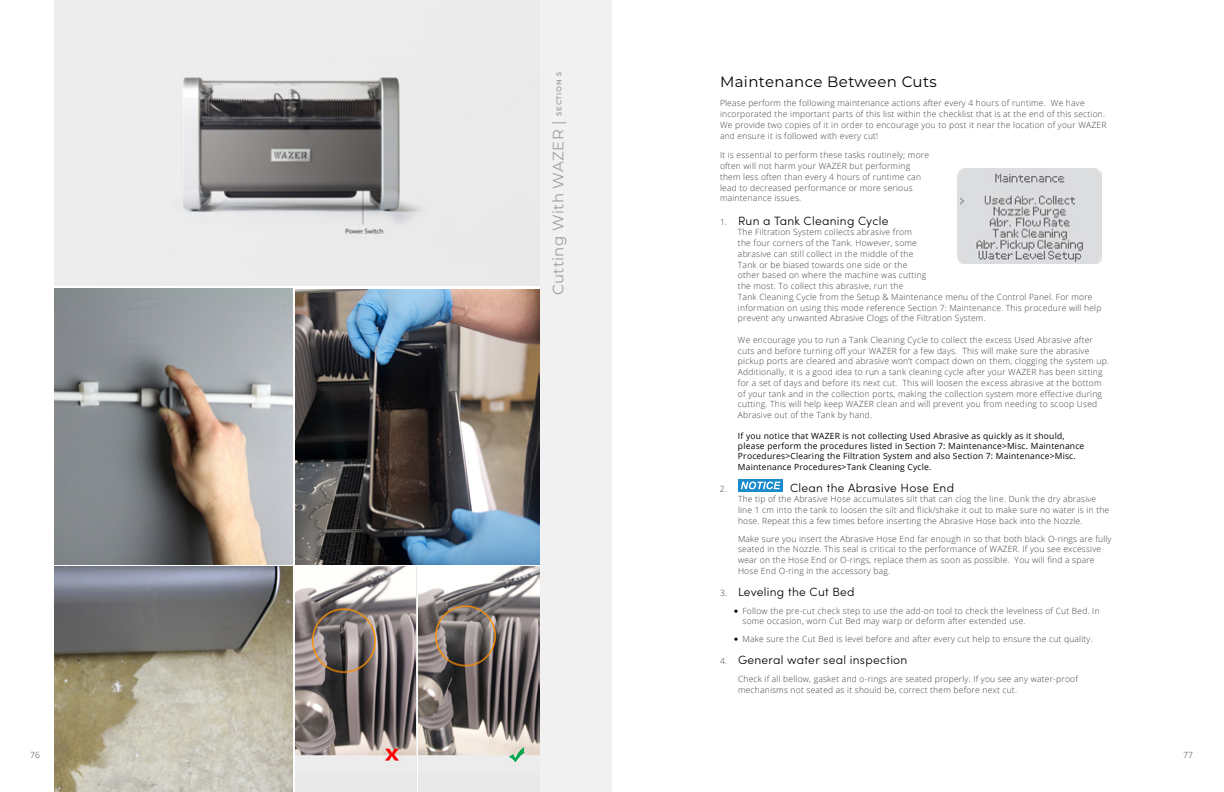
<style>
.page{position:relative;width:1224px;height:792px;background:#fff}
.page>*{position:absolute;margin:0;border:0;box-sizing:border-box;transform-origin:0 0}
.t1{font:15px "Montserrat";letter-spacing:.025em;color:#9d9fa2}
.t2{font:15px "Montserrat";letter-spacing:.025em;color:#000}
.t3{font:300 12px "Sofia Pro";letter-spacing:.025em;color:#000}
.t4{font:300 8.5px/10.8px "Open Sans";letter-spacing:.025em;color:#414042}
.t5{font:8.5px/10.2px "Open Sans";letter-spacing:.025em;color:#000}
.s1{font-weight:600;font-size:7px}
.s2{font-family:"Open Sans";font-size:8.5px;color:#414042}
.s3{font-family:"Sofia Pro";font-size:12px;color:#000}
</style>
<div class="page">
<img style="left:54px;top:288px;width:238px;height:276px">
<div style="left:295px;top:567px;width:121px;height:225px;background:#e9e9ea"></div>
<img style="left:295px;top:567px;width:121px;height:199px">
<img style="left:295px;top:289px;width:245px;height:275px">
<img style="left:54px;top:567px;width:238px;height:225px">
<div style="left:419px;top:567px;width:121px;height:225px;background:#e9e9ea"></div>
<img style="left:419px;top:567px;width:121px;height:197px">
<img style="left:54px;top:0;width:486px;height:286px">
<svg style="left:738px;top:479px;width:45px;height:13px"></svg>
<svg style="left:741px;top:482px;width:40px;height:7px"></svg>
<img style="left:958px;top:168px;width:144px;height:96px">
<div style="left:540px;top:0;width:72px;height:792px;background:#f1f1f2"></div>
<h1 class="t1" style="left:548px;top:295px;width:225px;rotate:-90deg">Cutting With WAZER | <span class="s1">SECTION 5</span></h1>
<h1 class="t2" style="left:720px;top:71px;width:218px">Maintenance Between Cuts</h1>
<p class="t4" style="left:720px;top:98px;width:388px">Please perform the following maintenance actions after every 4 hours of runtime. We have incorporated the important parts of this list within the checklist that is at the end of this section.<br>We provide two copies of it in order to encourage you to post it near the location of your WAZER and ensure it is followed with every cut!</p>
<p class="t4" style="left:720px;top:150px;width:211px">It is essential to perform these tasks routinely; more often will not harm your WAZER but performing them less often than every 4 hours of runtime can lead to decreased performance or more serious maintenance issues.</p>
<h2 class="t3" style="left:720px;top:212px;width:170px"><span class="s2">1.</span> Run a Tank Cleaning Cycle</h2>
<p class="t4" style="left:738px;top:227px;width:365px">The Filtration System collects abrasive from<br>the four corners of the Tank. However, some<br>abrasive can still collect in the middle of the<br>Tank or be biased towards one side or the<br>other based on where the machine was cutting<br>the most. To collect this abrasive, run the<br>Tank Cleaning Cycle from the Setup &amp; Maintenance menu of the Control Panel. For more information on using this mode reference Section 7: Maintenance. This procedure will help prevent any unwanted Abrasive Clogs of the Filtration System.</p>
<p class="t4" style="left:738px;top:334px;width:372px">We encourage you to run a Tank Cleaning Cycle to collect the excess Used Abrasive after cuts and before turning off your WAZER for a few days. This will make sure the abrasive pickup ports are cleared and abrasive won’t compact down on them, clogging the system up.<br>Additionally, it is a good idea to run a tank cleaning cycle after your WAZER has been sitting for a set of days and before its next cut. This will loosen the excess abrasive at the bottom of your tank and in the collection ports, making the collection system more effective during cutting. This will help keep WAZER clean and will prevent you from needing to scoop Used Abrasive out of the Tank by hand.</p>
<p class="t5" style="left:738px;top:431px;width:348px">If you notice that WAZER is not collecting Used Abrasive as quickly as it should, please perform the procedures listed in Section 7: Maintenance&gt;Misc. Maintenance Procedures&gt;Clearing the Filtration System and also Section 7: Maintenance&gt;Misc.<br>Maintenance Procedures&gt;Tank Cleaning Cycle.</p>
<p class="t4" style="left:720px;top:483px;width:9px">2.</p>
<h2 class="t3" style="left:790px;top:479px;width:165px">Clean the Abrasive Hose End</h2>
<p class="t4" style="left:738px;top:494px;width:373px">The tip of the Abrasive Hose accumulates silt that can clog the line. Dunk the dry abrasive line 1 cm into the tank to loosen the silt and flick/shake it out to make sure no water is in the hose. Repeat this a few times before inserting the Abrasive Hose back into the Nozzle.</p>
<p class="t4" style="left:738px;top:533px;width:375px">Make sure you insert the Abrasive Hose End far enough in so that both black O-rings are fully seated in the Nozzle. This seal is critical to the performance of WAZER. If you see excessive wear on the Hose End or O-rings, replace them as soon as possible. You will find a spare Hose End O-ring in the accessory bag.</p>
<h2 class="t3" style="left:720px;top:583px;width:136px"><span class="s2">3.</span> Leveling the Cut Bed</h2>
<p class="t4" style="left:742px;top:605px;width:359px;text-indent:-9px"><span class="s3">•</span> Follow the pre-cut check step to use the add-on tool to check the levelness of Cut Bed. In some occasion, worn Cut Bed may warp or deform after extended use.</p>
<p class="t4" style="left:734px;top:634px;width:361px"><span class="s3">•</span> Make sure the Cut Bed is level before and after every cut help to ensure the cut quality.</p>
<h2 class="t3" style="left:720px;top:651px;width:189px"><span class="s2">4.</span> General water seal inspection</h2>
<p class="t4" style="left:738px;top:673px;width:341px">Check if all bellow, gasket and o-rings are seated properly. If you see any water-proof mechanisms not seated as it should be, correct them before next cut.</p>
<p class="t4" style="left:30px;top:750px;width:11px">76</p>
<p class="t4" style="left:1183px;top:750px;width:11px">77</p>
</div>
